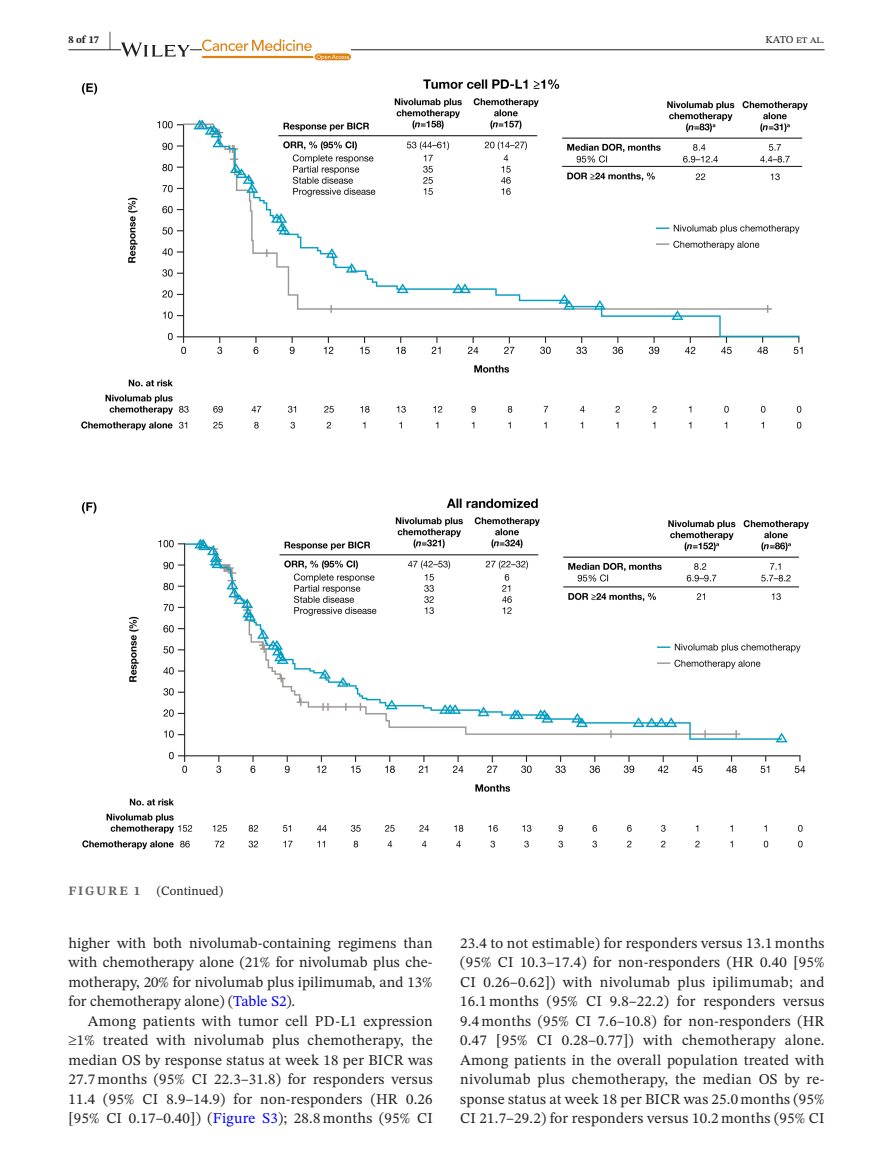
<style>
.page{position:relative;width:893px;height:1174px;background:#fff}
.page>*{position:absolute;margin:0;border:0;box-sizing:border-box;transform-origin:0 0}
.t1{font:15px/19.5px "STIX Two Text";letter-spacing:.015em;color:#231f20;text-align:justify}
.t2{font:12.75px "STIX Two Text";color:#231f20}
.t3{font:700 12.75px "STIX Two Text";letter-spacing:.14em;color:#636366}
.t4{font:10.5px "STIX Two Text";color:#231f20}
.t5{font:700 10.5px "STIX Two Text";color:#231f20}
.s1{font-size:21px}
.s2{color:#00f}
</style>
<div class="page">
<hr style="left:68px;top:49px;width:756px;height:1px;background:#231f20">
<svg style="left:121px;top:43px;width:69px;height:14px"></svg>
<svg style="left:202px;top:39px;width:149px;height:21px"></svg>
<img style="left:81px;top:79px;width:728px;height:771px">
<p class="t5" style="left:68px;top:32px;width:44px">8 of 17 <span class="s1">|</span></p>
<p class="t4" style="left:765px;top:32px;width:61px">KATO et al.</p>
<p class="t3" style="left:68px;top:882px;width:73px">FIGURE 1</p>
<p class="t2" style="left:157px;top:882px;width:68px">(Continued)</p>
<p class="t1" style="left:68px;top:933px;width:366px">higher with both nivolumab-containing regimens than with chemotherapy alone (21% for nivolumab plus che&shy;motherapy, 20% for nivolumab plus ipilimumab, and 13% for chemotherapy alone) (<span class="s2">Table S2</span>).</p>
<p class="t1" style="left:68px;top:1011px;width:366px;text-indent:19px">Among patients with tumor cell PD-L1 expression ≥1% treated with nivolumab plus chemotherapy, the median OS by response status at week 18 per BICR was 27.7 months (95% CI 22.3–31.8) for responders versus 11.4 (95% CI 8.9–14.9) for non-responders (HR 0.26 [95% CI 0.17–0.40]) (<span class="s2">Figure S3</span>); 28.8 months (95% CI</p>
<p class="t1" style="left:460px;top:933px;width:366px">23.4 to not estimable) for responders versus 13.1 months (95% CI 10.3–17.4) for non-responders (HR 0.40 [95% CI 0.26–0.62]) with nivolumab plus ipilimumab; and 16.1 months (95% CI 9.8–22.2) for responders versus 9.4 months (95% CI 7.6–10.8) for non-responders (HR 0.47 [95% CI 0.28–0.77]) with chemotherapy alone.<br>Among patients in the overall population treated with nivolumab plus chemotherapy, the median OS by re&shy;sponse status at week 18 per BICR was 25.0 months (95% CI 21.7–29.2) for responders versus 10.2 months (95% CI</p>
</div>
